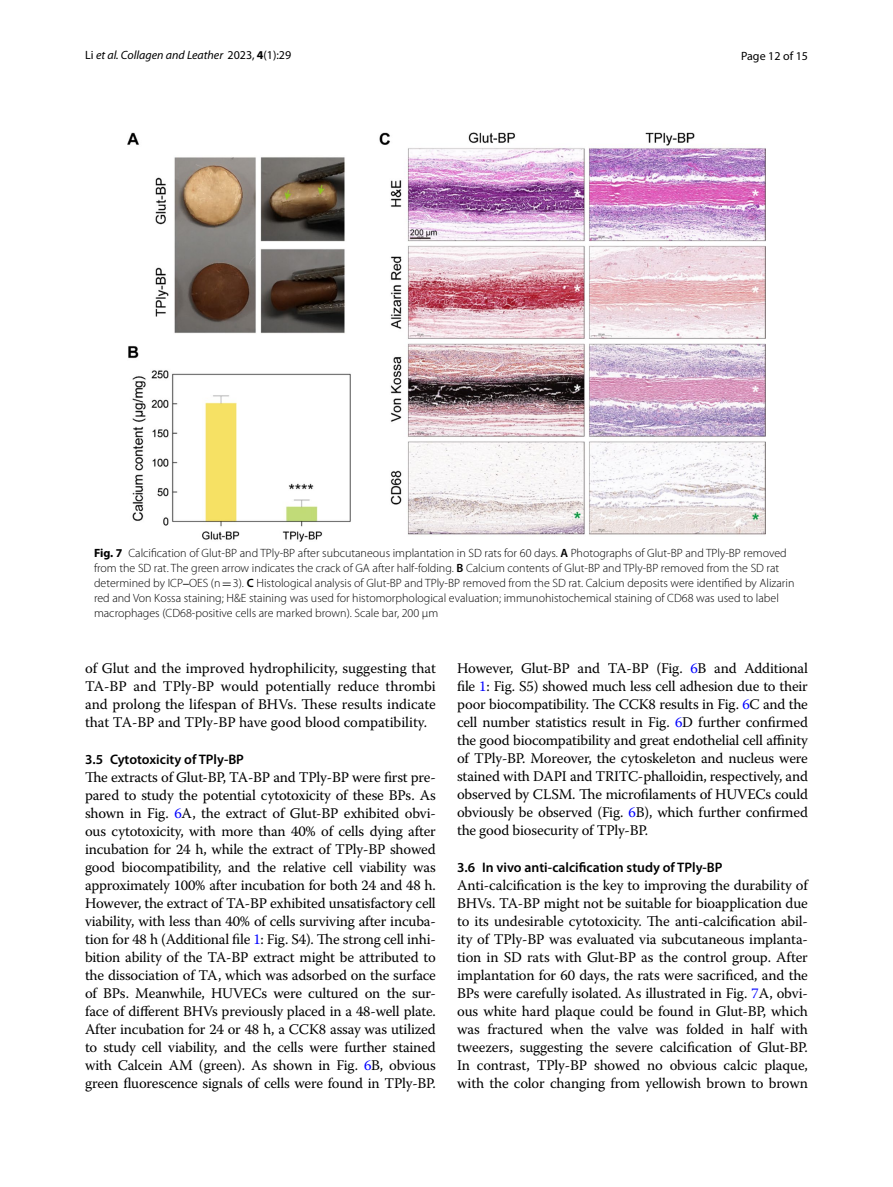
<style>
.page{position:relative;width:893px;height:1187px;background:#fff}
.page>*{position:absolute;margin:0;border:0;box-sizing:border-box;transform-origin:0 0}
.t1{font:14.7px/18px "Warnock Pro";letter-spacing:-.01em;color:#000;text-align:justify}
.t2{font:600 13.8px "Myriad Pro";color:#000}
.t3{font:300 12px/15px "Myriad Pro";color:#000}
.t4{font:italic 12px "Myriad Pro";color:#000}
.t5{font:12px "Myriad Pro";color:#000}
.s1{font-style:normal}
.s2{font-weight:700;font-style:normal}
.s3{font-weight:700}
.s4{font-weight:600}
.s5{font-family:"STIX Math";font-weight:400}
.s6{font-family:"MTSY";font-weight:400}
.s7{color:#00f}
</style>
<div class="page">
<img style="left:127px;top:133px;width:638px;height:408px">
<p class="t4" style="left:85px;top:48px;width:208px"><span class="s1">Li</span> et al. Collagen and Leather <span class="s1">2023,</span> <span class="s2">4</span><span class="s1">(1):29</span></p>
<p class="t5" style="left:741px;top:48px;width:68px">Page 12 of 15</p>
<p class="t3" style="left:94px;top:545px;width:702px"><span class="s3">Fig. 7</span> Calcification of Glut-BP and TPly-BP after subcutaneous implantation in SD rats for 60 days. <span class="s4">A</span> Photographs of Glut-BP and TPly-BP removed from the SD rat. The green arrow indicates the crack of GA after half-folding. <span class="s4">B</span> Calcium contents of Glut-BP and TPly-BP removed from the SD rat determined by ICP<span class="s5">‒</span>OES (n<span class="s6">=</span>3). <span class="s4">C</span> Histological analysis of Glut-BP and TPly-BP removed from the SD rat. Calcium deposits were identified by Alizarin red and Von Kossa staining; H&amp;E staining was used for histomorphological evaluation; immunohistochemical staining of CD68 was used to label macrophages (CD68-positive cells are marked brown). Scale bar, 200 μm</p>
<p class="t1" style="left:85px;top:659px;width:352px">of Glut and the improved hydrophilicity, suggesting that TA-BP and TPly-BP would potentially reduce thrombi and prolong the lifespan of BHVs. These results indicate that TA-BP and TPly-BP have good blood compatibility.</p>
<p class="t2" style="left:85px;top:750px;width:160px">3.5 Cytotoxicity of TPly‑BP</p>
<p class="t1" style="left:85px;top:767px;width:352px">The extracts of Glut-BP, TA-BP and TPly-BP were first pre&shy;pared to study the potential cytotoxicity of these BPs. As shown in Fig. <span class="s7">6</span>A, the extract of Glut-BP exhibited obvi&shy;ous cytotoxicity, with more than 40% of cells dying after incubation for 24 h, while the extract of TPly-BP showed good biocompatibility, and the relative cell viability was approximately 100% after incubation for both 24 and 48 h.<br>However, the extract of TA-BP exhibited unsatisfactory cell viability, with less than 40% of cells surviving after incuba&shy;tion for 48 h (Additional file <span class="s7">1</span>: Fig. S4). The strong cell inhi&shy;bition ability of the TA-BP extract might be attributed to the dissociation of TA, which was adsorbed on the surface of BPs. Meanwhile, HUVECs were cultured on the sur&shy;face of different BHVs previously placed in a 48-well plate.<br>After incubation for 24 or 48 h, a CCK8 assay was utilized to study cell viability, and the cells were further stained with Calcein AM (green). As shown in Fig. <span class="s7">6</span>B, obvious green fluorescence signals of cells were found in TPly-BP.</p>
<p class="t1" style="left:457px;top:659px;width:352px">However, Glut-BP and TA-BP (Fig. <span class="s7">6</span>B and Additional file <span class="s7">1</span>: Fig. S5) showed much less cell adhesion due to their poor biocompatibility. The CCK8 results in Fig. <span class="s7">6</span>C and the cell number statistics result in Fig. <span class="s7">6</span>D further confirmed the good biocompatibility and great endothelial cell affinity of TPly-BP. Moreover, the cytoskeleton and nucleus were stained with DAPI and TRITC-phalloidin, respectively, and observed by CLSM. The microfilaments of HUVECs could obviously be observed (Fig. <span class="s7">6</span>B), which further confirmed the good biosecurity of TPly-BP.</p>
<p class="t2" style="left:457px;top:858px;width:267px">3.6 In vivo anti‑calcification study of TPly‑BP</p>
<p class="t1" style="left:457px;top:875px;width:352px">Anti-calcification is the key to improving the durability of BHVs. TA-BP might not be suitable for bioapplication due to its undesirable cytotoxicity. The anti-calcification abil&shy;ity of TPly-BP was evaluated via subcutaneous implanta&shy;tion in SD rats with Glut-BP as the control group. After implantation for 60 days, the rats were sacrificed, and the BPs were carefully isolated. As illustrated in Fig. <span class="s7">7</span>A, obvi&shy;ous white hard plaque could be found in Glut-BP, which was fractured when the valve was folded in half with tweezers, suggesting the severe calcification of Glut-BP.<br>In contrast, TPly-BP showed no obvious calcic plaque, with the color changing from yellowish brown to brown</p>
</div>
